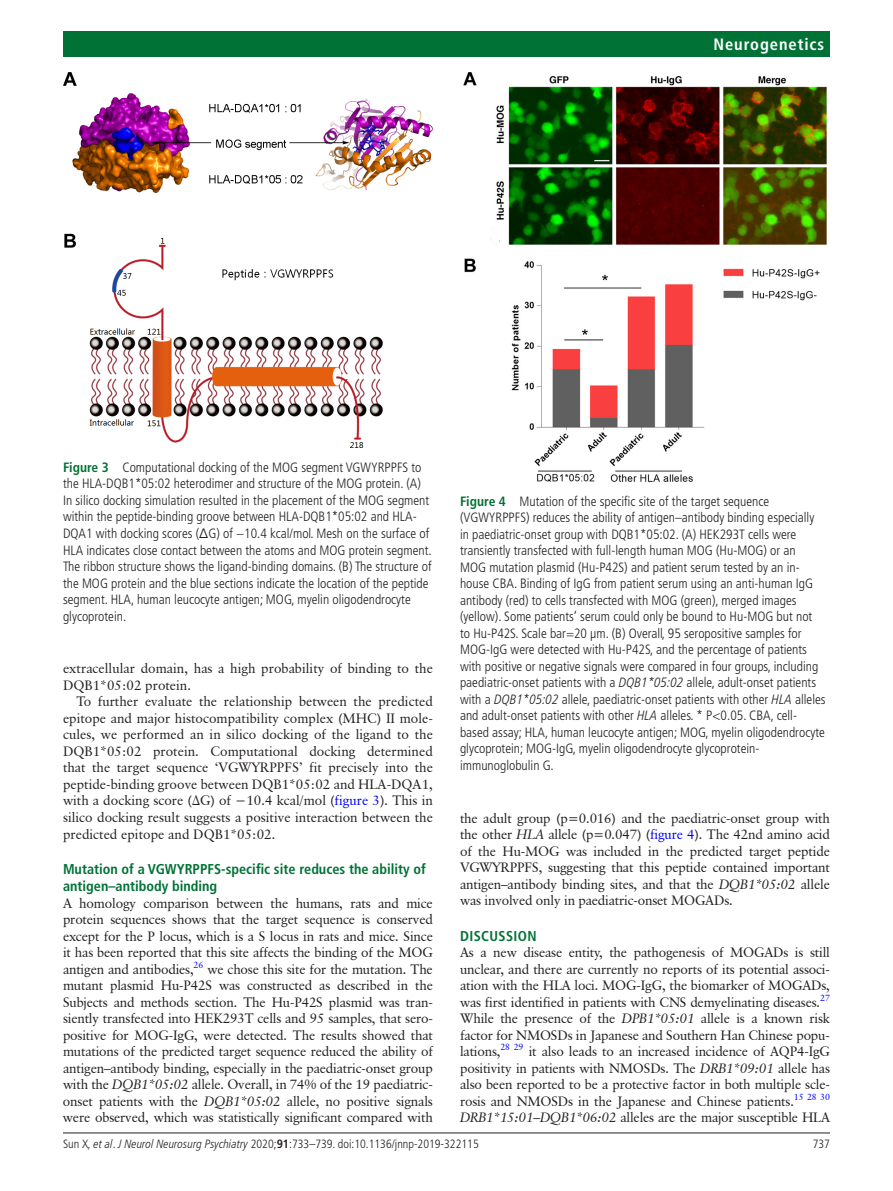
<style>
.page{position:relative;width:893px;height:1191px;background:#fff}
.page>*{position:absolute;margin:0;border:0;box-sizing:border-box;transform-origin:0 0}
.t1{font:700 condensed 16.5px "Frutiger LT Pro";letter-spacing:.055em;color:#fff}
.t2{font:700 condensed 14.25px/17.2px "Frutiger LT Pro";color:#007236}
.t3{font:13.5px/16.5px "Classical Garamond BT";letter-spacing:-.015em;color:#231f20;text-align:justify}
.t4{font:300 condensed 13.5px/16.5px "Frutiger LT Pro";color:#231f20}
.t5{font:300 condensed 12px "Frutiger LT Pro";color:#231f20}
.s1{font-weight:700;color:#007236}
.s2{color:#00f}
.s3{font-style:italic}
.s4{font-weight:700}
</style>
<div class="page">
<hr style="left:63px;top:1132px;width:767px;height:1px;background:#231f20">
<div style="left:63px;top:31px;width:767px;height:25px;background:#007236"></div>
<img style="left:464px;top:72px;width:362px;height:409px">
<img style="left:63px;top:72px;width:370px;height:376px">
<p class="t1" style="left:713px;top:34px;width:112px">Neurogenetics</p>
<p class="t4" style="left:63px;top:459px;width:368px"><span class="s1">Figure 3</span> Computational docking of the MOG segment VGWYRPPFS to the HLA-DQB1*05:02 heterodimer and structure of the MOG protein. (A)<br>I n silico docking simulation resulted in the placement of the MOG segment within the peptide-binding groove between HLA-DQB1*05:02 and HLA-DQA1 with docking scores (∆G) of −10.4 kcal/mol. Mesh on the surface of HLA</p>
<p class="t4" style="left:63px;top:542px;width:370px;text-indent:24px">indicates close contact between the atoms and MOG protein segment.<br>The ribbon structure shows the ligand-binding domains. (B) The structure of the MOG protein and the blue sections indicate the location of the peptide segment. HLA, human leucocyte antigen; MOG, myelin oligodendrocyte glycoprotein.</p>
<p class="t3" style="left:63px;top:660px;width:371px">extracellular domain, has a high probability of binding to the<br>DQB1*05:02 protein.</p>
<p class="t3" style="left:63px;top:693px;width:371px;text-indent:14px">To further evaluate the relationship between the predicted epitope and major histocompatibility complex (MHC) II mole&shy;cules, we performed an in silico docking of the ligand to the DQB1*05:02 protein. Computational docking determined that the target sequence ‘VGWYRPPFS’ fit precisely into the peptide-binding groove between DQB1*05:02 and HLA-DQA1, with a docking score (∆G) of −10.4 kcal/mol (<span class="s2">figure 3</span>). This in silico docking result suggests a positive interaction between the predicted epitope and DQB1*05:02.</p>
<p class="t2" style="left:63px;top:860px;width:364px">Mutation of a VGWYRPPFS-specific site reduces the ability of antigen–antibody binding</p>
<p class="t3" style="left:63px;top:894px;width:371px">A homology comparison between the humans, rats and mice protein sequences shows that the target sequence is conserved except for the P locus, which is a S locus in rats and mice. Since it has been reported that this site affects the binding of the MOG antigen and antibodies,<sup>26</sup> we chose this site for the mutation. The mutant plasmid Hu-P42S was constructed as described in the Subjects and methods section. The Hu-P42S plasmid was tran&shy;siently transfected into HEK293T cells and 95 samples, that sero&shy;positive for MOG-IgG, were detected. The results showed that mutations of the predicted target sequence reduced the ability of antigen–antibody binding, especially in the paediatric-onset group with the <span class="s3">DQB1*05:02</span> allele. Overall, in 74% of the 19 paediatric&shy;onset patients with the <span class="s3">DQB1*05:02</span> allele, no positive signals were observed, which was statistically significant compared with</p>
<p class="t4" style="left:460px;top:493px;width:367px"><span class="s1">Figure 4</span> Mutation of the specific site of the target sequence (VGWYRPPFS) reduces the ability of antigen–antibody binding especially in paediatric-onset group with DQB1*05:02. (A) HE K293T cells were transiently transfected with full-length human MOG (H u-MOG) or an<br>MOG mutation plasmid (H u-P42S) and patient serum tested by an in&shy;house CBA. Binding of IgG from patient serum using an anti-human IgG antibody (red) to cells transfected with MOG (green), merged images (yellow). Some patients’ serum could only be bound to H u-MOG but not to H u-P42S. Scale bar=20 µm. (B) Overall, 95 seropositive samples for MOG--IgG were detected with H u-P42S, and the percentage of patients with positive or negative signals were compared in four groups, including paediatric-onset patients with a <span class="s3">DQB1*05:02</span> allele, adult-onset patients with a <span class="s3">DQB1*05:02</span> allele, paediatric-onset patients with other <span class="s3">HLA</span> alleles and adult-onset patients with other <span class="s3">HLA</span> alleles. * P&lt;0.05. CBA, cell&shy;based assay; HLA, human leucocyte antigen; MOG, myelin oligodendrocyte glycoprotein; MOG--IgG, myelin oligodendrocyte glycoprotein&shy;immunoglobulin G.</p>
<p class="t3" style="left:460px;top:809px;width:371px">the adult group (p=0.016) and the paediatric-onset group with the other <span class="s3">HLA</span> allele (p=0.047) (<span class="s2">figure 4</span>). The 42nd amino acid of the Hu-MOG was included in the predicted target peptide VGWYRPPFS, suggesting that this peptide contained important antigen–antibody binding sites, and that the <span class="s3">DQB1*05:02</span> allele was involved only in paediatric-onset MOGADs.</p>
<p class="t2" style="left:460px;top:927px;width:62px">Discussion</p>
<p class="t3" style="left:460px;top:944px;width:371px">As a new disease entity, the pathogenesis of MOGADs is still unclear, and there are currently no reports of its potential associ&shy;ation with the HLA loci. MOG-IgG, the biomarker of MOGADs, was first identified in patients with CNS demyelinating diseases.<sup>27<br></sup>While the presence of the <span class="s3">DPB1*05:01</span> allele is a known risk factor for NMOSDs in Japanese and Southern Han Chinese popu&shy;lations,<sup>28</sup> <sup>29</sup> it also leads to an increased incidence of AQP4-IgG positivity in patients with NMOSDs. The <span class="s3">DRB1*09:01</span> allele has also been reported to be a protective factor in both multiple scle&shy;rosis and NMOSDs in the Japanese and Chinese patients.<sup>15</sup> <sup>28</sup> <sup>30<br></sup><span class="s3">DRB1*15:01–DQB1*06:02</span> alleles are the major susceptible HLA</p>
<p class="t5" style="left:63px;top:1136px;width:417px">Sun X<span class="s3">, et al</span>. <span class="s3">J Neurol Neurosurg Psychiatry</span> 2020;<span class="s4">91</span>:733–739. doi:10.1136/jnnp-2019-322115</p>
<p class="t5" style="left:813px;top:1136px;width:19px">737</p>
</div>
